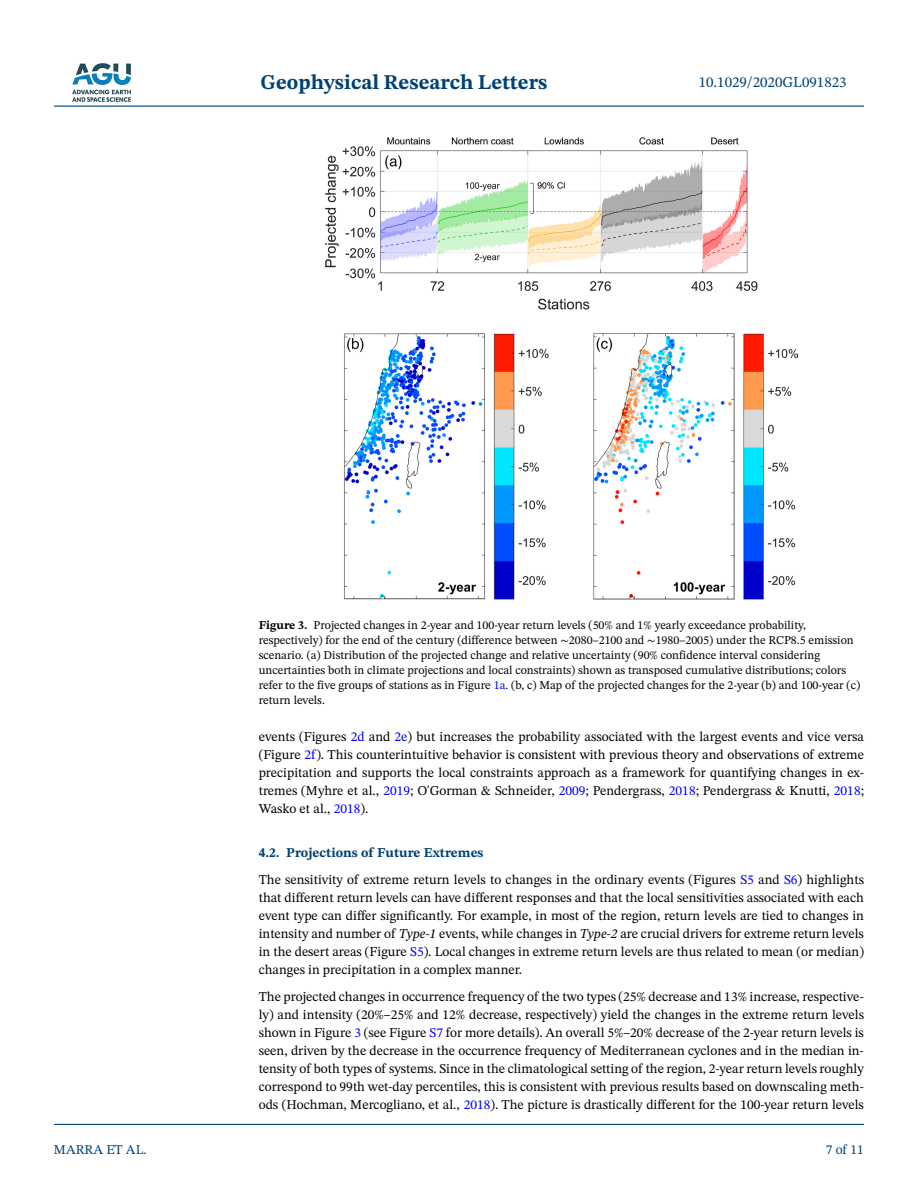
<style>
.page{position:relative;width:918px;height:1188px;background:#fff}
.page>*{position:absolute;margin:0;border:0;box-sizing:border-box;transform-origin:0 0}
.t1{font:700 21px "STIX Two Text";color:#004174}
.t2{font:15px "STIX Two Text";color:#004174}
.t3{font:13.5px/18px "STIX Two Text";color:#000;text-align:justify}
.t4{font:13.5px "STIX Two Text";color:#004174}
.t5{font:12px/15px "STIX Two Text";color:#000}
.s1{font-weight:700}
.s2{font-family:"STIX Two Math"}
.s3{color:#00f}
.s4{font-weight:700;color:#004174}
.s5{font-style:italic}
</style>
<div class="page">
<hr style="left:54px;top:106px;width:810px;height:1px;background:#004174">
<hr style="left:54px;top:1124px;width:810px;height:1px;background:#004174">
<img style="left:72px;top:63px;width:59px;height:39px">
<img style="left:325px;top:137px;width:472px;height:463px">
<h1 class="t1" style="left:261px;top:67px;width:288px">Geophysical Research Letters</h1>
<p class="t2" style="left:699px;top:72px;width:149px">10.1029/2020GL091823</p>
<p class="t4" style="left:54px;top:1140px;width:94px">MARRA ET AL.</p>
<p class="t5" style="left:259px;top:617px;width:603px"><span class="s1">Figure 3.</span> Projected changes in 2-year and 100-year return levels (50% and 1% yearly exceedance probability, respectively) for the end of the century (difference between <span class="s2">∼</span>2080–2100 and <span class="s2">∼</span>1980–2005) under the RCP8.5 emission scenario. (a) Distribution of the projected change and relative uncertainty (90% confidence interval considering uncertainties both in climate projections and local constraints) shown as transposed cumulative distributions; colors refer to the five groups of stations as in Figure <span class="s3">1a</span>. (b, c) Map of the projected changes for the 2-year (b) and 100-year (c) return levels.</p>
<p class="t3" style="left:259px;top:728px;width:607px">events (Figures <span class="s3">2d</span> and <span class="s3">2e</span>) but increases the probability associated with the largest events and vice versa (Figure <span class="s3">2f</span>). This counterintuitive behavior is consistent with previous theory and observations of extreme precipitation and supports the local constraints approach as a framework for quantifying changes in ex&shy;tremes (Myhre et al., <span class="s3">2019</span>; O'Gorman &amp; Schneider, <span class="s3">2009</span>; Pendergrass, <span class="s3">2018</span>; Pendergrass &amp; Knutti, <span class="s3">2018</span>; Wasko et al., <span class="s3">2018</span>).</p>
<p class="t3" style="left:259px;top:839px;width:607px;line-height:27px"><span class="s4">4.2. Projections of Future Extremes<br></span>The sensitivity of extreme return levels to changes in the ordinary events (Figures <span class="s3">S5</span> and <span class="s3">S6</span>) highlights</p>
<p class="t3" style="left:259px;top:888px;width:607px">that different return levels can have different responses and that the local sensitivities associated with each event type can differ significantly. For example, in most of the region, return levels are tied to changes in intensity and number of <span class="s5">Type-1</span> events, while changes in <span class="s5">Type-2</span> are crucial drivers for extreme return levels in the desert areas (Figure <span class="s3">S5</span>). Local changes in extreme return levels are thus related to mean (or median) changes in precipitation in a complex manner.</p>
<p class="t3" style="left:259px;top:987px;width:607px">The projected changes in occurrence frequency of the two types (25% decrease and 13% increase, respective&shy;ly) and intensity (20%–25% and 12% decrease, respectively) yield the changes in the extreme return levels shown in Figure <span class="s3">3</span> (see Figure <span class="s3">S7</span> for more details). An overall 5%–20% decrease of the 2-year return levels is seen, driven by the decrease in the occurrence frequency of Mediterranean cyclones and in the median in&shy;tensity of both types of systems. Since in the climatological setting of the region, 2-year return levels roughly correspond to 99th wet-day percentiles, this is consistent with previous results based on downscaling meth&shy;ods (Hochman, Mercogliano, et al., <span class="s3">2018</span>). The picture is drastically different for the 100-year return levels</p>
<p class="t4" style="left:826px;top:1140px;width:40px">7 of 11</p>
</div>
